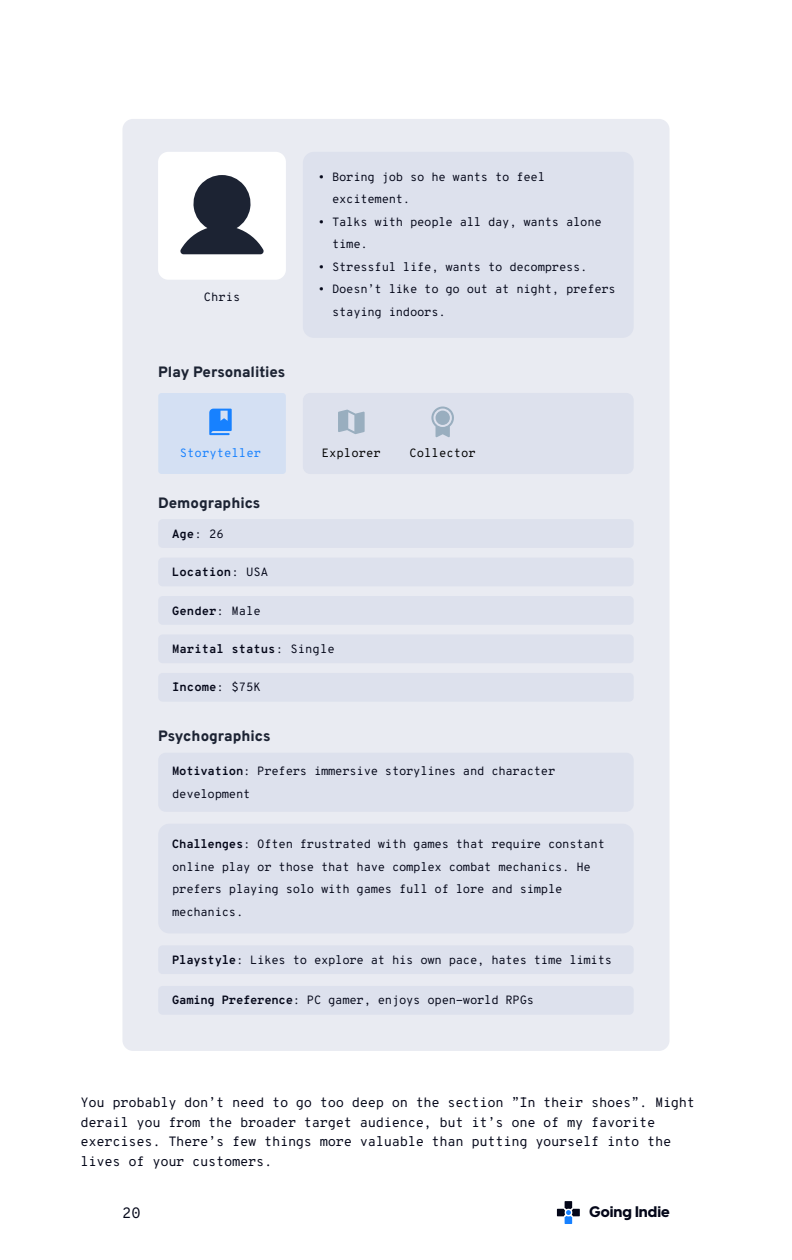
<style>
.page{position:relative;width:792px;height:1260px;background:#fff}
.page>*{position:absolute;margin:0;border:0;box-sizing:border-box;transform-origin:0 0}
.t1{font:800 15.15px "Visby CF";color:#040719}
.t2{font:800 15px "Overpass";color:#1c2333}
.t3{font:300 15px "Overpass Mono";color:#040719}
.t4{font:300 13.5px/19.5px "Overpass Mono";letter-spacing:-.025em;color:#040719}
.t5{font:300 12px/22.5px "Overpass Mono";letter-spacing:-.025em;color:#040719}
.t6{font:300 12px "Overpass Mono";color:#040719}
.t7{font:300 12px "Overpass Mono";color:#000}
.t8{font:300 12px "Overpass Mono";color:#1781ff}
</style>
<div class="page">
<svg style="left:557px;top:1201px;width:23px;height:23px"></svg>
<div style="left:122px;top:119px;width:548px;height:932px;background:#e9ebf2;border-radius:11px"></div>
<div style="left:158px;top:393px;width:128px;height:81px;background:#d4e0f3;border-radius:3px"></div>
<div style="left:303px;top:393px;width:331px;height:81px;background:#dde1ed;border-radius:7px"></div>
<div style="left:303px;top:152px;width:331px;height:186px;background:#dde1ed;border-radius:11px"></div>
<svg style="left:338px;top:410px;width:27px;height:24px"></svg>
<svg style="left:209px;top:409px;width:23px;height:26px"></svg>
<svg style="left:431px;top:406px;width:23px;height:31px"></svg>
<div style="left:158px;top:152px;width:128px;height:128px;background:#fff;border-radius:10px"></div>
<div style="left:158px;top:519px;width:476px;height:29px;background:#dde1ed;border-radius:4px"></div>
<div style="left:158px;top:558px;width:476px;height:28px;background:#dde1ed;border-radius:4px"></div>
<div style="left:158px;top:596px;width:476px;height:29px;background:#dde1ed;border-radius:4px"></div>
<div style="left:158px;top:753px;width:476px;height:59px;background:#dde1ed;border-radius:7px"></div>
<div style="left:158px;top:824px;width:476px;height:109px;background:#dde1ed;border-radius:11px"></div>
<div style="left:158px;top:945px;width:476px;height:29px;background:#dde1ed;border-radius:4px"></div>
<div style="left:158px;top:986px;width:476px;height:29px;background:#dde1ed;border-radius:4px"></div>
<div style="left:158px;top:634px;width:476px;height:29px;background:#dde1ed;border-radius:4px"></div>
<div style="left:158px;top:673px;width:476px;height:29px;background:#dde1ed;border-radius:4px"></div>
<svg style="left:180px;top:175px;width:84px;height:79px"></svg>
<p class="t5" style="left:204px;top:285px;width:38px">Chris</p>
<p class="t2" style="left:158px;top:360px;width:129px">Play Personalities</p>
<p class="t5" style="left:332px;top:165px;width:215px;text-indent:-14px">• Boring job so he wants to feel excitement.</p>
<p class="t5" style="left:332px;top:210px;width:271px;text-indent:-14px">• Talks with people all day, wants alone time.</p>
<p class="t5" style="left:318px;top:255px;width:271px">• Stressful life, wants to decompress.</p>
<p class="t5" style="left:332px;top:277px;width:285px;text-indent:-14px">• Doesn’t like to go out at night, prefers staying indoors.</p>
<p class="t8" style="left:180px;top:443px;width:83px">Storyteller</p>
<p class="t7" style="left:322px;top:443px;width:61px">Explorer</p>
<p class="t7" style="left:409px;top:443px;width:68px">Collector</p>
<p class="t2" style="left:158px;top:490px;width:104px">Demographics</p>
<p class="t5" style="left:172px;top:522px;width:53px">Age: 26</p>
<p class="t6" style="left:172px;top:562px;width:98px">Location: USA</p>
<p class="t6" style="left:172px;top:601px;width:90px">Gender: Male</p>
<p class="t6" style="left:172px;top:639px;width:164px">Marital status: Single</p>
<p class="t6" style="left:172px;top:678px;width:90px">Income: $75K</p>
<p class="t2" style="left:158px;top:724px;width:114px">Psychographics</p>
<p class="t5" style="left:172px;top:759px;width:385px">Motivation: Prefers immersive storylines and character development</p>
<p class="t5" style="left:172px;top:832px;width:434px">Challenges: Often frustrated with games that require constant online play or those that have complex combat mechanics. He prefers playing solo with games full of lore and simple mechanics.</p>
<p class="t5" style="left:172px;top:948px;width:442px">Playstyle: Likes to explore at his own pace, hates time limits</p>
<p class="t5" style="left:172px;top:989px;width:363px">Gaming Preference: PC gamer, enjoys open-world RPGs</p>
<p class="t4" style="left:81px;top:1092px;width:616px">You probably don’t need to go too deep on the section ”In their shoes”. Might derail you from the broader target audience, but it’s one of my favorite exercises. There’s few things more valuable than putting yourself into the lives of your customers.</p>
<p class="t3" style="left:122px;top:1200px;width:20px">20</p>
<p class="t1" style="left:589px;top:1199px;width:82px">Going Indie</p>
</div>
